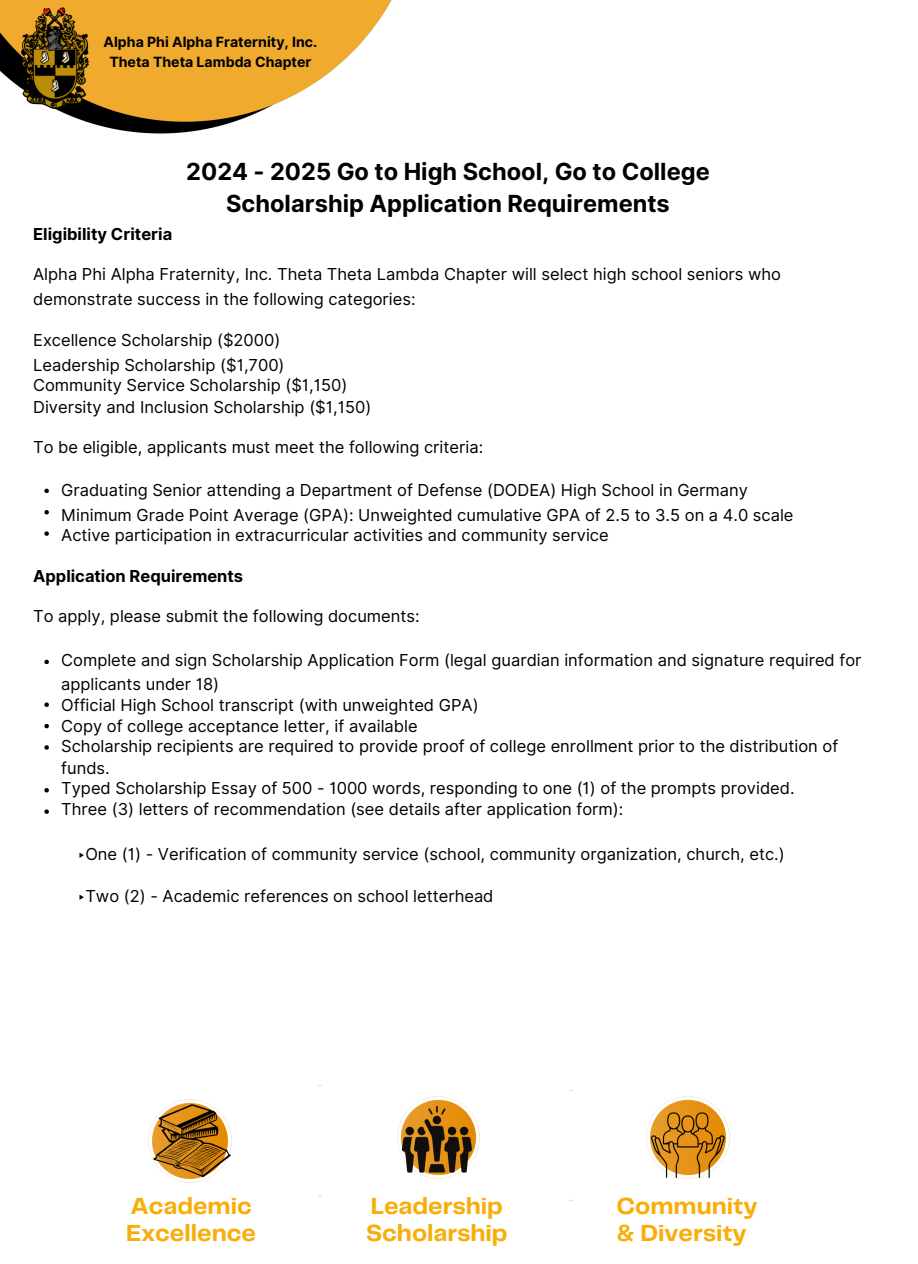
<style>
.page{position:relative;width:918px;height:1264px;background:#fff}
.page>*{position:absolute;margin:0;border:0;box-sizing:border-box;transform-origin:0 0}
.t1{font:700 24.15px/27px "Telegraf";color:#f8ae0a}
.t2{font:700 23.55px/32.7px "Inter";color:#000;text-align:center}
.t3{font:16.5px/21px "Inter";color:#000}
.t4{font:700 16.5px "Inter";color:#000}
.t5{font:700 14.1px "Inter";color:#000}
</style>
<div class="page">
<img style="left:148px;top:1099px;width:84px;height:84px">
<img style="left:0;top:0;width:392px;height:134px">
<img style="left:397px;top:1096px;width:83px;height:83px">
<img style="left:646px;top:1096px;width:84px;height:83px">
<img style="left:22px;top:8px;width:66px;height:100px">
<svg style="left:44px;top:488px;width:5px;height:5px"></svg>
<svg style="left:44px;top:510px;width:5px;height:4px"></svg>
<svg style="left:44px;top:531px;width:5px;height:5px"></svg>
<svg style="left:44px;top:659px;width:5px;height:5px"></svg>
<svg style="left:44px;top:702px;width:5px;height:5px"></svg>
<svg style="left:44px;top:724px;width:5px;height:4px"></svg>
<svg style="left:44px;top:745px;width:5px;height:4px"></svg>
<svg style="left:44px;top:788px;width:5px;height:4px"></svg>
<svg style="left:44px;top:809px;width:5px;height:4px"></svg>
<h2 class="t5" style="left:104px;top:34px;width:215px">Alpha Phi Alpha Fraternity, Inc.</h2>
<h2 class="t5" style="left:109px;top:53px;width:204px">Theta Theta Lambda Chapter</h2>
<h2 class="t2" style="left:186px;top:155px;width:525px">2024 - 2025 Go to High School, Go to College<br>Scholarship Application Requirements</h2>
<p class="t4" style="left:33px;top:224px;width:141px">Eligibility Criteria</p>
<p class="t3" style="left:33px;top:262px;width:749px;line-height:24.8px">Alpha Phi Alpha Fraternity, Inc. Theta Theta Lambda Chapter will select high school seniors who demonstrate success in the following categories:</p>
<h1 class="t3" style="left:33px;top:328px;width:253px;line-height:24.8px">Excellence Scholarship ($2000)<br>Leadership Scholarship ($1,700)</h1>
<h1 class="t3" style="left:33px;top:374px;width:340px">Community Service Scholarship ($1,150)<br>Diversity and Inclusion Scholarship ($1,150)</h1>
<p class="t3" style="left:33px;top:437px;width:452px">To be eligible, applicants must meet the following criteria:</p>
<p class="t3" style="left:61px;top:477px;width:734px;line-height:24.8px">Graduating Senior attending a Department of Defense (DODEA) High School in Germany<br>Minimum Grade Point Average (GPA): Unweighted cumulative GPA of 2.5 to 3.5 on a 4.0 scale</p>
<p class="t3" style="left:61px;top:524px;width:549px">Active participation in extracurricular activities and community service</p>
<h1 class="t4" style="left:33px;top:566px;width:212px">Application Requirements</h1>
<h1 class="t3" style="left:33px;top:606px;width:388px">To apply, please submit the following documents:</h1>
<h1 class="t3" style="left:61px;top:647px;width:802px;line-height:24.8px">Complete and sign Scholarship Application Form (legal guardian information and signature required for applicants under 18)</h1>
<h1 class="t3" style="left:61px;top:694px;width:779px">Official High School transcript (with unweighted GPA)<br>Copy of college acceptance letter, if available<br>Scholarship recipients are required to provide proof of college enrollment prior to the distribution of funds.<br>Typed Scholarship Essay of 500 - 1000 words, responding to one (1) of the prompts provided.<br>Three (3) letters of recommendation (see details after application form):</h1>
<p class="t3" style="left:78px;top:843px;width:708px">‣One (1) - Verification of community service (school, community organization, church, etc.)</p>
<p class="t3" style="left:78px;top:885px;width:417px">‣Two (2) - Academic references on school letterhead</p>
<h2 class="t1" style="left:126px;top:1193px;width:131px">Academic<br>Excellence</h2>
<h2 class="t1" style="left:371px;top:1193px;width:133px">Leadership</h2>
<h2 class="t1" style="left:366px;top:1220px;width:143px">Scholarship</h2>
<h1 class="t1" style="left:617px;top:1193px;width:142px">Community &amp; Diversity</h1>
</div>
